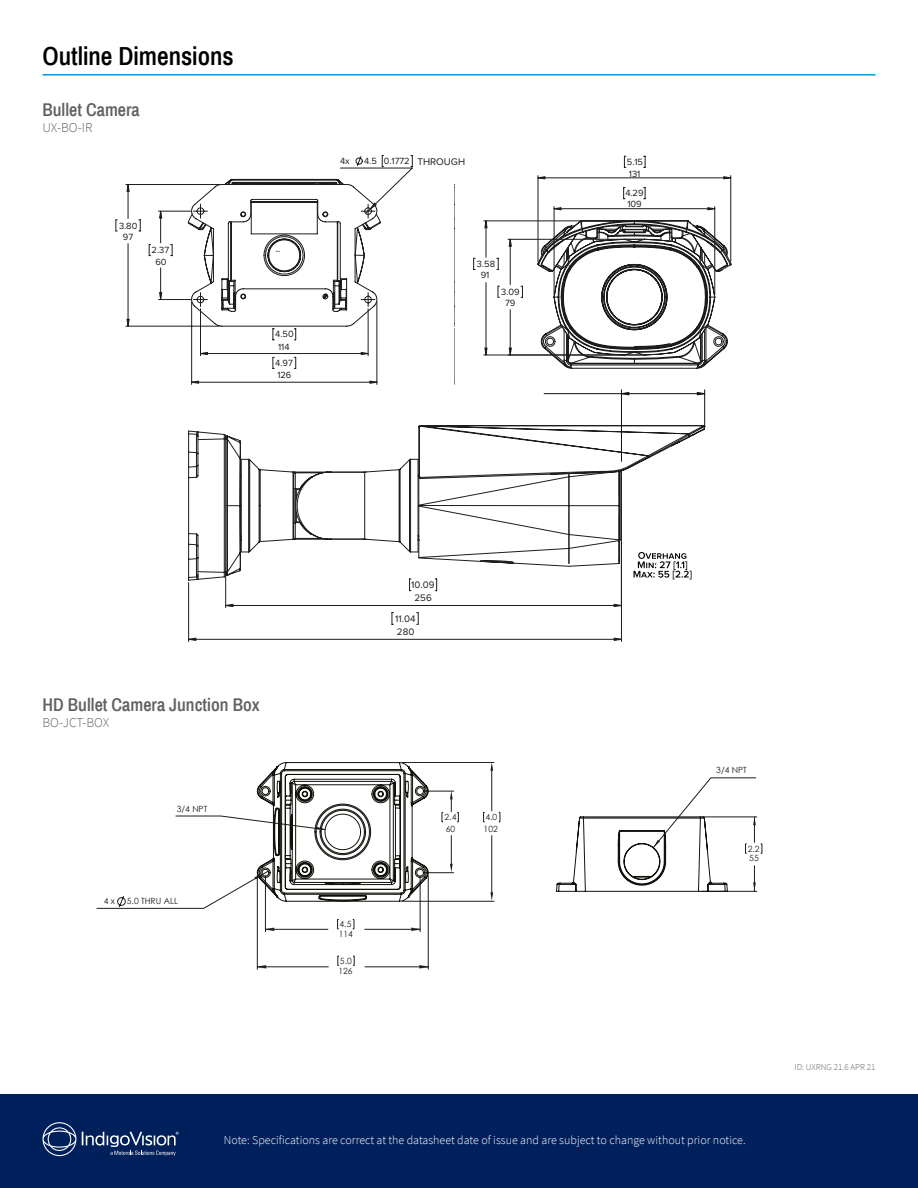
<style>
.page{position:relative;width:918px;height:1188px;background:#fff}
.page>*{position:absolute;margin:0;border:0;box-sizing:border-box;transform-origin:0 0}
.t1{font:600 25.5px "Archivo Narrow";color:#000}
.t2{font:600 18px "Archivo Narrow";color:#616161}
.t3{font:300 13.5px "Source Sans Pro";color:#616161}
.t4{font:300 12px "Source Sans Pro";color:#fff}
.t5{font:10.05px "Proxima Nova";color:#1d1d1b}
.t6{font:9.75px "Proxima Nova";color:#1d1d1b}
.t7{font:9.3px/12.3px "Proxima Nova";color:#1d1d1b;text-align:center}
.t8{font:300 9px "Source Sans Pro";color:#616161}
.t9{font:8.55px "Century Gothic";color:#1d1d1b}
</style>
<div class="page">
<div style="left:0;top:1095px;width:918px;height:93px;background:#00205c"></div>
<svg style="left:43px;top:1122px;width:136px;height:34px"></svg>
<svg style="left:624px;top:156px;width:2px;height:12px"></svg>
<svg style="left:644px;top:156px;width:2px;height:12px"></svg>
<hr style="left:486px;top:221px;width:1px;height:36px;background:#1d1d1b">
<hr style="left:486px;top:283px;width:1px;height:72px;background:#1d1d1b">
<hr style="left:484px;top:221px;width:148px;height:1px;background:#1d1d1b">
<hr style="left:484px;top:355px;width:138px;height:1px;background:#1d1d1b">
<svg style="left:473px;top:258px;width:2px;height:12px"></svg>
<svg style="left:484px;top:220px;width:3px;height:8px"></svg>
<svg style="left:484px;top:348px;width:2px;height:7px"></svg>
<svg style="left:497px;top:176px;width:235px;height:193px"></svg>
<hr style="left:160px;top:268px;width:1px;height:32px;background:#1d1d1b">
<hr style="left:159px;top:299px;width:32px;height:1px;background:#1d1d1b">
<hr style="left:159px;top:211px;width:32px;height:1px;background:#1d1d1b">
<hr style="left:160px;top:211px;width:1px;height:32px;background:#1d1d1b">
<svg style="left:149px;top:244px;width:2px;height:12px"></svg>
<svg style="left:171px;top:244px;width:2px;height:12px"></svg>
<hr style="left:368px;top:309px;width:1px;height:47px;background:#1d1d1b">
<hr style="left:200px;top:309px;width:1px;height:47px;background:#1d1d1b">
<hr style="left:128px;top:244px;width:1px;height:82px;background:#1d1d1b">
<svg style="left:139px;top:220px;width:2px;height:12px"></svg>
<svg style="left:116px;top:220px;width:1px;height:12px"></svg>
<hr style="left:201px;top:353px;width:167px;height:1px;background:#1d1d1b">
<hr style="left:126px;top:184px;width:94px;height:1px;background:#1d1d1b">
<hr style="left:126px;top:326px;width:94px;height:1px;background:#1d1d1b">
<hr style="left:128px;top:185px;width:1px;height:34px;background:#1d1d1b">
<hr style="left:191px;top:302px;width:1px;height:82px;background:#1d1d1b">
<hr style="left:377px;top:302px;width:1px;height:82px;background:#1d1d1b">
<svg style="left:273px;top:357px;width:1px;height:12px"></svg>
<hr style="left:192px;top:382px;width:185px;height:1px;background:#1d1d1b">
<svg style="left:294px;top:357px;width:2px;height:12px"></svg>
<svg style="left:159px;top:211px;width:3px;height:8px"></svg>
<svg style="left:370px;top:381px;width:7px;height:3px"></svg>
<svg style="left:159px;top:292px;width:3px;height:7px"></svg>
<svg style="left:361px;top:352px;width:8px;height:3px"></svg>
<svg style="left:127px;top:319px;width:3px;height:8px"></svg>
<svg style="left:191px;top:381px;width:8px;height:3px"></svg>
<svg style="left:201px;top:352px;width:7px;height:3px"></svg>
<svg style="left:188px;top:155px;width:225px;height:186px"></svg>
<svg style="left:188px;top:425px;width:517px;height:153px"></svg>
<svg style="left:188px;top:431px;width:382px;height:150px"></svg>
<svg style="left:295px;top:471px;width:327px;height:96px"></svg>
<hr style="left:188px;top:583px;width:1px;height:59px;background:#1d1d1b">
<hr style="left:621px;top:541px;width:1px;height:101px;background:#1d1d1b">
<hr style="left:189px;top:639px;width:432px;height:1px;background:#1d1d1b">
<svg style="left:417px;top:612px;width:2px;height:13px"></svg>
<svg style="left:392px;top:612px;width:1px;height:13px"></svg>
<svg style="left:409px;top:579px;width:2px;height:12px"></svg>
<svg style="left:435px;top:579px;width:2px;height:12px"></svg>
<hr style="left:225px;top:575px;width:1px;height:33px;background:#1d1d1b">
<hr style="left:621px;top:540px;width:1px;height:68px;background:#1d1d1b">
<hr style="left:226px;top:605px;width:395px;height:1px;background:#1d1d1b">
<svg style="left:188px;top:638px;width:8px;height:3px"></svg>
<svg style="left:614px;top:638px;width:7px;height:3px"></svg>
<svg style="left:225px;top:604px;width:8px;height:3px"></svg>
<svg style="left:614px;top:604px;width:7px;height:3px"></svg>
<svg style="left:622px;top:392px;width:82px;height:3px"></svg>
<hr style="left:621px;top:393px;width:84px;height:1px;background:#13110c">
<hr style="left:544px;top:393px;width:77px;height:1px;background:#13110c">
<hr style="left:621px;top:390px;width:1px;height:71px;background:#13110c">
<hr style="left:704px;top:390px;width:1px;height:36px;background:#13110c">
<svg style="left:634px;top:552px;width:58px;height:27px"></svg>
<hr style="left:43px;top:74px;width:832px;height:2px;background:#009cde">
<hr style="left:257px;top:875px;width:1px;height:95px;background:#1d1d1b">
<hr style="left:428px;top:875px;width:1px;height:95px;background:#1d1d1b">
<svg style="left:97px;top:777px;width:660px;height:189px"></svg>
<svg style="left:761px;top:844px;width:2px;height:10px"></svg>
<svg style="left:257px;top:919px;width:172px;height:50px"></svg>
<svg style="left:254px;top:777px;width:502px;height:124px"></svg>
<svg style="left:257px;top:762px;width:471px;height:140px"></svg>
<h1 class="t1" style="left:43px;top:41px;width:193px">Outline Dimensions</h1>
<h2 class="t2" style="left:43px;top:98px;width:99px">Bullet Camera</h2>
<p class="t3" style="left:43px;top:119px;width:51px">UX-BO-IR</p>
<p class="t7" style="left:119px;top:219px;width:20px">3.80</p>
<p class="t7" style="left:123px;top:230px;width:12px">97</p>
<p class="t7" style="left:152px;top:244px;width:19px">2.37<br>60</p>
<p class="t7" style="left:275px;top:328px;width:20px">4.50<br>114</p>
<p class="t7" style="left:275px;top:356px;width:19px">4.97</p>
<p class="t7" style="left:277px;top:369px;width:16px">126</p>
<p class="t7" style="left:340px;top:155px;width:11px">4x</p>
<p class="t7" style="left:364px;top:155px;width:80px">4.5 0.1772 THRU</p>
<p class="t5" style="left:417px;top:154px;width:49px">THROUGH</p>
<p class="t7" style="left:477px;top:257px;width:20px">3.58</p>
<p class="t7" style="left:481px;top:269px;width:10px">91</p>
<p class="t7" style="left:501px;top:286px;width:20px;line-height:10.8px">3.09<br>79</p>
<p class="t7" style="left:627px;top:155px;width:18px">5.15</p>
<p class="t7" style="left:629px;top:167px;width:13px">131</p>
<p class="t7" style="left:625px;top:187px;width:20px">4.29</p>
<p class="t7" style="left:627px;top:197px;width:16px">109</p>
<p class="t6" style="left:411px;top:578px;width:25px">10.09</p>
<p class="t6" style="left:415px;top:591px;width:19px">256</p>
<p class="t6" style="left:395px;top:611px;width:22px">11.04</p>
<h2 class="t2" style="left:43px;top:694px;width:219px">HD Bullet Camera Junction Box</h2>
<p class="t3" style="left:43px;top:714px;width:68px">BO-JCT-BOX</p>
<p class="t9" style="left:177px;top:802px;width:32px">3/4 NPT</p>
<p class="t9" style="left:104px;top:895px;width:13px">4 x</p>
<p class="t9" style="left:127px;top:895px;width:53px">5.0 THRU ALL</p>
<p class="t6" style="left:397px;top:625px;width:19px">280</p>
<p class="t9" style="left:340px;top:918px;width:13px">4.5</p>
<p class="t9" style="left:340px;top:955px;width:13px">5.0</p>
<p class="t9" style="left:339px;top:928px;width:16px">114</p>
<p class="t9" style="left:338px;top:965px;width:16px">126</p>
<p class="t9" style="left:445px;top:811px;width:13px">2.4</p>
<p class="t9" style="left:485px;top:811px;width:13px">4.0</p>
<p class="t9" style="left:446px;top:823px;width:11px">60</p>
<p class="t9" style="left:484px;top:823px;width:16px">102</p>
<p class="t9" style="left:716px;top:764px;width:32px">3/4 NPT</p>
<p class="t9" style="left:748px;top:843px;width:13px">2.2</p>
<p class="t9" style="left:749px;top:852px;width:11px">55</p>
<p class="t4" style="left:224px;top:1133px;width:523px">Note: Specifications are correct at the datasheet date of issue and are subject to change without prior notice.</p>
<p class="t8" style="left:795px;top:1061px;width:82px">ID: UXRNG 21.6 APR 21</p>
</div>
